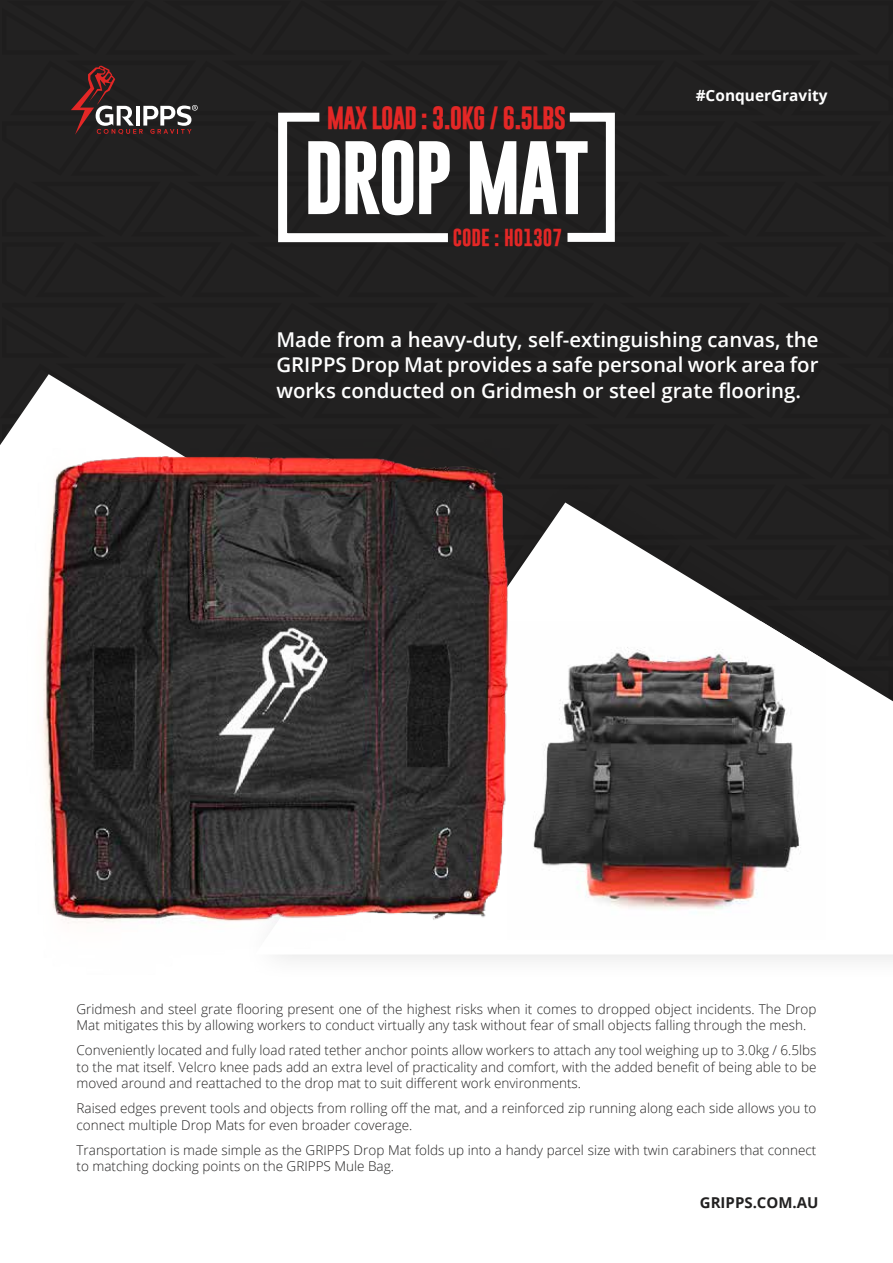
<style>
.page{position:relative;width:893px;height:1263px;background:#fff}
.page>*{position:absolute;margin:0;border:0;box-sizing:border-box;transform-origin:0 0}
.t1{font:700 74.55px "Gobold";letter-spacing:-.04em;color:#fff}
.t2{font:700 23.25px "Gobold";letter-spacing:-.04em;color:#e32726}
.t3{font:600 20.4px/25.5px "Open Sans";color:#fff;text-align:justify}
.t4{font:700 17.85px "Gobold";color:#e32726}
.t5{font:700 15.45px "Open Sans";color:#fff}
.t6{font:700 15px "Open Sans";color:#222121}
.t7{font:300 13.5px/16.5px "Open Sans";color:#222121}
</style>
<div class="page">
<div style="left:0;top:0;width:893px;height:374px;background:#222121"></div>
<svg style="left:274px;top:108px;width:183px;height:132px;background:#383737"></svg>
<svg style="left:558px;top:108px;width:61px;height:138px"></svg>
<svg style="left:71px;top:66px;width:127px;height:69px;background:#473838"></svg>
<div style="left:570px;top:374px;width:323px;height:103px;background:#222121"></div>
<div style="left:239px;top:477px;width:654px;height:506px;background:#000;opacity:.13"></div>
<svg style="left:570px;top:502px;width:323px;height:452px"></svg>
<img style="left:570px;top:621px;width:256px;height:319px">
<img style="left:0;top:240px;width:570px;height:743px">
<h2 class="t2" style="left:327px;top:102px;width:241px">MAX LOAD : 3.0KG / 6.5LBS</h2>
<h1 class="t1" style="left:304px;top:129px;width:287px">DROP MAT</h1>
<h3 class="t4" style="left:453px;top:226px;width:111px">CODE : H01307</h3>
<p class="t5" style="left:696px;top:84px;width:133px">#ConquerGravity</p>
<h3 class="t3" style="left:276px;top:326px;width:544px">Made from a heavy-duty, self-extinguishing canvas, the GRIPPS Drop Mat provides a safe personal work area for works conducted on Gridmesh or steel grate flooring.</h3>
<p class="t7" style="left:77px;top:1000px;width:741px">Gridmesh and steel grate flooring present one of the highest risks when it comes to dropped object incidents. The Drop<br>Mat mitigates this by allowing workers to conduct virtually any task without fear of small objects falling through the mesh.</p>
<p class="t7" style="left:77px;top:1042px;width:741px;text-align:justify">Conveniently located and fully load rated tether anchor points allow workers to attach any tool weighing up to 3.0kg / 6.5lbs to the mat itself. Velcro knee pads add an extra level of practicality and comfort, with the added benefit of being able to be moved around and reattached to the drop mat to suit different work environments.</p>
<p class="t7" style="left:77px;top:1100px;width:741px">Raised edges prevent tools and objects from rolling off the mat, and a reinforced zip running along each side allows you to connect multiple Drop Mats for even broader coverage.</p>
<p class="t7" style="left:77px;top:1141px;width:741px">Transportation is made simple as the GRIPPS Drop Mat folds up into a handy parcel size with twin carabiners that connect to matching docking points on the GRIPPS Mule Bag.</p>
<p class="t6" style="left:700px;top:1192px;width:120px">GRIPPS.COM.AU</p>
</div>
